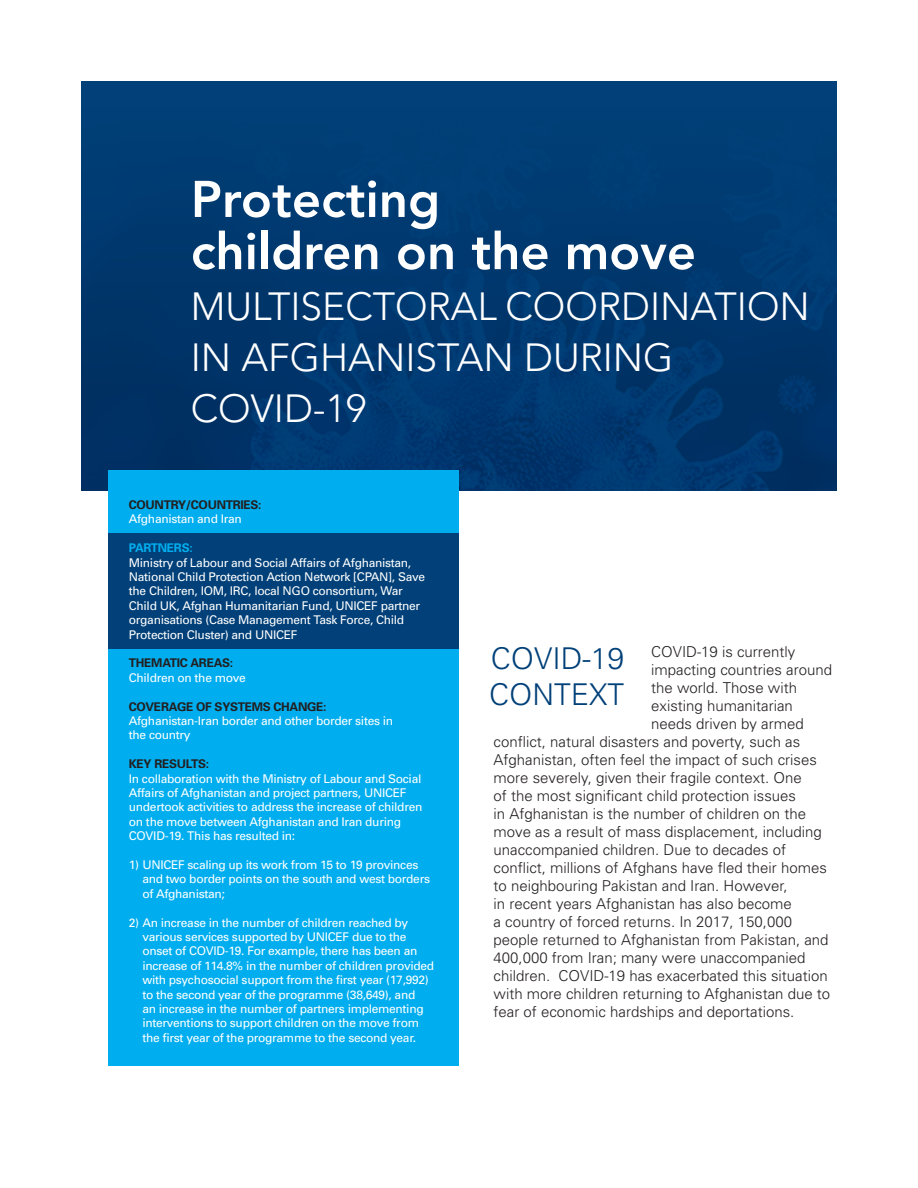
<style>
.page{position:relative;width:918px;height:1188px;background:#fff}
.page>*{position:absolute;margin:0;border:0;box-sizing:border-box;transform-origin:0 0}
.t1{font:800 51px/52.2px "Avenir";color:#fff}
.t2{font:300 39px/51px "Avenir";color:#fff}
.Body_text{font:300 30px/36px "Univers";color:#014078}
.t3{font:300 15px "Univers";color:#231f20}
.BodyText{font:12px/14.4px "Univers";letter-spacing:-.025em;color:#fff}
.BodyText-2{font:700 12px/14.4px "Univers";letter-spacing:-.025em;color:#231f20}
.s1{font-weight:400;color:#fff}
.s2{font-weight:700;color:#00aeef}
.s3{font-weight:700;color:#231f20}
</style>
<div class="page">
<img style="left:81px;top:81px;width:756px;height:409px">
<div style="left:108px;top:471px;width:351px;height:595px;background:#00aeef"></div>
<div style="left:108px;top:534px;width:351px;height:115px;background:#014078"></div>
<p class="t1" style="left:191px;top:173px;width:507px">Protecting<br>children on the move</p>
<p class="t2" style="left:191px;top:281px;width:621px">MULTISECTORAL COORDINATION<br>IN AFGHANISTAN DURING<br>COVID-19</p>
<p class="BodyText-2" style="left:129px;top:498px;width:134px">COUNTRY/COUNTRIES:<br><span class="s1">Afghanistan and Iran</span></p>
<p class="BodyText" style="left:129px;top:541px;width:298px"><span class="s2">PARTNERS:<br></span>Ministry of Labour and Social Affairs of Afghanistan, National Child Protection Action Network [CPAN], Save the Children, IOM, IRC, local NGO consortium, War Child UK, Afghan Humanitarian Fund, UNICEF partner organisations (Case Management Task Force, Child Protection Cluster) and UNICEF</p>
<p class="BodyText" style="left:129px;top:656px;width:118px"><span class="s3">THEMATIC AREAS:<br></span>Children on the move</p>
<p class="BodyText" style="left:129px;top:699px;width:266px"><span class="s3">COVERAGE OF SYSTEMS CHANGE:<br></span>Afghanistan-Iran border and other border sites in the country</p>
<p class="BodyText-2" style="left:129px;top:757px;width:82px">KEY RESULTS:</p>
<p class="BodyText" style="left:129px;top:771px;width:295px">In collaboration with the Ministry of Labour and Social Affairs of Afghanistan and project partners, UNICEF undertook activities to address the increase of children on the move between Afghanistan and Iran during COVID-19. This has resulted in:</p>
<p class="BodyText" style="left:142px;top:858px;width:289px;text-indent:-14px">1) UNICEF scaling up its work from 15 to 19 provinces and two border points on the south and west borders of Afghanistan;</p>
<p class="BodyText" style="left:142px;top:915px;width:293px;text-indent:-14px">2) An increase in the number of children reached by various services supported by UNICEF due to the onset of COVID-19. For example, there has been an increase of 114.8% in the number of children provided with psychosocial support from the first year (17,992) to the second year of the programme (38,649), and<br>an increase in the number of partners implementing interventions to support children on the move from the first year of the programme to the second year.</p>
<p class="Body_text" style="left:489px;top:640px;width:137px">COVID-19<br>CONTEXT</p>
<p class="t3" style="left:651px;top:643px;width:146px">COVID-19 is currently</p>
<p class="t3" style="left:651px;top:661px;width:182px">impacting countries around</p>
<p class="t3" style="left:651px;top:679px;width:147px">the world. Those with</p>
<p class="t3" style="left:651px;top:697px;width:143px">existing humanitarian</p>
<p class="t3" style="left:651px;top:715px;width:154px">needs driven by armed</p>
<p class="t3" style="left:494px;top:733px;width:308px">conflict, natural disasters and poverty, such as</p>
<p class="t3" style="left:494px;top:751px;width:325px">Afghanistan, often feel the impact of such crises</p>
<p class="t3" style="left:494px;top:769px;width:310px">more severely, given their fragile context. One</p>
<p class="t3" style="left:494px;top:787px;width:304px">of the most significant child protection issues</p>
<p class="t3" style="left:494px;top:805px;width:314px">in Afghanistan is the number of children on the</p>
<p class="t3" style="left:494px;top:823px;width:330px">move as a result of mass displacement, including</p>
<p class="t3" style="left:494px;top:841px;width:294px">unaccompanied children. Due to decades of</p>
<p class="t3" style="left:494px;top:859px;width:335px">conflict, millions of Afghans have fled their homes</p>
<p class="t3" style="left:494px;top:877px;width:295px">to neighbouring Pakistan and Iran. However,</p>
<p class="t3" style="left:494px;top:895px;width:300px">in recent years Afghanistan has also become</p>
<p class="t3" style="left:494px;top:913px;width:300px">a country of forced returns. In 2017, 150,000</p>
<p class="t3" style="left:494px;top:931px;width:337px">people returned to Afghanistan from Pakistan, and</p>
<p class="t3" style="left:494px;top:949px;width:313px">400,000 from Iran; many were unaccompanied</p>
<p class="t3" style="left:494px;top:967px;width:336px">children. COVID-19 has exacerbated this situation</p>
<p class="t3" style="left:494px;top:985px;width:338px">with more children returning to Afghanistan due to</p>
<p class="t3" style="left:494px;top:1003px;width:302px">fear of economic hardships and deportations.</p>
</div>
